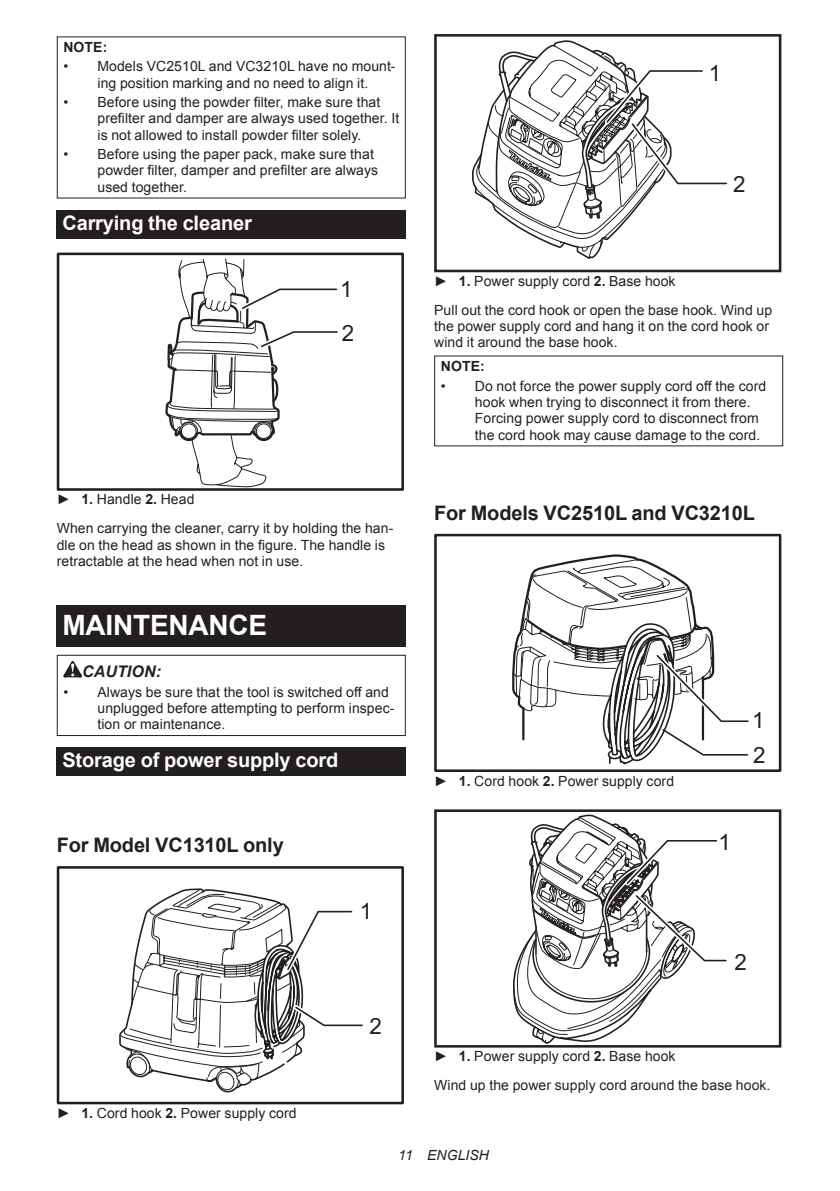
<style>
.page{position:relative;width:840px;height:1191px;background:#fff}
.page>*{position:absolute;margin:0;border:0;box-sizing:border-box;transform-origin:0 0}
.t1{font:700 28px "Arial";letter-spacing:-.01em;color:#fff}
.t2{font:22.4px/44.4px "Arial";color:#231f20}
.t3{font:700 20px "Arial";letter-spacing:-.01em;color:#231f20}
.t4{font:700 20px "Arial";letter-spacing:-.01em;color:#fff}
.t5{font:italic 700 16px "Arial";letter-spacing:.005em;color:#231f20}
.t6{font:14px/16.4px "Arial";letter-spacing:.005em;color:#231f20}
.t7{font:700 14px "Arial";letter-spacing:.005em;color:#231f20}
.t8{font:italic 14px "Arial";letter-spacing:.005em;color:#231f20}
.s1{font-weight:700}
</style>
<div class="page">
<div style="left:57px;top:210px;width:348px;height:28px;background:#231f20"></div>
<div style="left:57px;top:253px;width:347px;height:238px;border:3px solid #231f20"></div>
<svg style="left:163px;top:258px;width:178px;height:233px"></svg>
<div style="left:57px;top:605px;width:348px;height:41px;background:#231f20"></div>
<svg style="left:63px;top:661px;width:19px;height:16px"></svg>
<div style="left:57px;top:655px;width:348px;height:81px;border:1px solid #231f20"></div>
<div style="left:57px;top:747px;width:348px;height:29px;background:#231f20"></div>
<div style="left:57px;top:866px;width:347px;height:238px;border:3px solid #231f20"></div>
<svg style="left:118px;top:888px;width:248px;height:216px"></svg>
<div style="left:434px;top:34px;width:347px;height:238px;border:3px solid #231f20"></div>
<svg style="left:471px;top:34px;width:259px;height:225px"></svg>
<div style="left:434px;top:534px;width:347px;height:238px;border:3px solid #231f20"></div>
<svg style="left:512px;top:554px;width:237px;height:211px"></svg>
<div style="left:434px;top:809px;width:347px;height:238px;border:3px solid #231f20"></div>
<svg style="left:512px;top:809px;width:218px;height:235px"></svg>
<p class="t7" style="left:63px;top:38px;width:45px">NOTE:</p>
<p class="t6" style="left:63px;top:58px;width:333px;text-align:center">• Models VC2510L and VC3210L have no mount&shy;ing position marking and no need to align it.</p>
<p class="t6" style="left:97px;top:94px;width:303px;text-indent:-34px">• Before using the powder filter, make sure that prefilter and damper are always used together. It is not allowed to install powder filter solely.</p>
<p class="t6" style="left:97px;top:146px;width:282px;text-indent:-34px">• Before using the paper pack, make sure that powder filter, damper and prefilter are always used together.</p>
<h3 class="t4" style="left:62px;top:209px;width:191px">Carrying the cleaner</h3>
<h2 class="t2" style="left:340px;top:267px;width:16px">1<br>2</h2>
<p class="t6" style="left:57px;top:485px;width:338px;line-height:28.8px">► <span class="s1">1.</span> Handle <span class="s1">2.</span> Head<br>When carrying the cleaner, carry it by holding the han-</p>
<p class="t6" style="left:57px;top:536px;width:330px">dle on the head as shown in the figure. The handle is retractable at the head when not in use.</p>
<h1 class="t1" style="left:62px;top:607px;width:206px">MAINTENANCE</h1>
<p class="t5" style="left:82px;top:661px;width:80px">CAUTION:</p>
<p class="t6" style="left:97px;top:683px;width:298px;text-indent:-34px">• Always be sure that the tool is switched off and unplugged before attempting to perform inspec&shy;tion or maintenance.</p>
<h3 class="t4" style="left:62px;top:747px;width:277px">Storage of power supply cord</h3>
<h3 class="t3" style="left:57px;top:831px;width:228px">For Model VC1310L only</h3>
<p class="t6" style="left:57px;top:1104px;width:241px">► <span class="s1">1.</span> Cord hook <span class="s1">2.</span> Power supply cord</p>
<h2 class="t2" style="left:360px;top:888px;width:14px">1</h2>
<h2 class="t2" style="left:369px;top:1004px;width:14px">2</h2>
<h2 class="t2" style="left:708px;top:51px;width:14px">1</h2>
<h2 class="t2" style="left:732px;top:162px;width:14px">2</h2>
<p class="t6" style="left:434px;top:267px;width:339px;line-height:28.8px">► <span class="s1">1.</span> Power supply cord <span class="s1">2.</span> Base hook<br>Pull out the cord hook or open the base hook. Wind up</p>
<p class="t6" style="left:434px;top:318px;width:336px">the power supply cord and hang it on the cord hook or wind it around the base hook.</p>
<p class="t7" style="left:440px;top:357px;width:45px">NOTE:</p>
<p class="t6" style="left:474px;top:377px;width:292px;text-indent:-34px">• Do not force the power supply cord off the cord hook when trying to disconnect it from there.<br>Forcing power supply cord to disconnect from the cord hook may cause damage to the cord.</p>
<h3 class="t3" style="left:434px;top:499px;width:322px">For Models VC2510L and VC3210L</h3>
<p class="t6" style="left:434px;top:772px;width:241px">► <span class="s1">1.</span> Cord hook <span class="s1">2.</span> Power supply cord</p>
<h2 class="t2" style="left:751px;top:703px;width:15px;line-height:34.6px">1<br>2</h2>
<h2 class="t2" style="left:718px;top:820px;width:14px">1</h2>
<h2 class="t2" style="left:734px;top:940px;width:14px">2</h2>
<p class="t6" style="left:434px;top:1042px;width:337px;line-height:28.8px">► <span class="s1">1.</span> Power supply cord <span class="s1">2.</span> Base hook<br>Wind up the power supply cord around the base hook.</p>
<p class="t8" style="left:398px;top:1146px;width:92px">11 ENGLISH</p>
</div>
